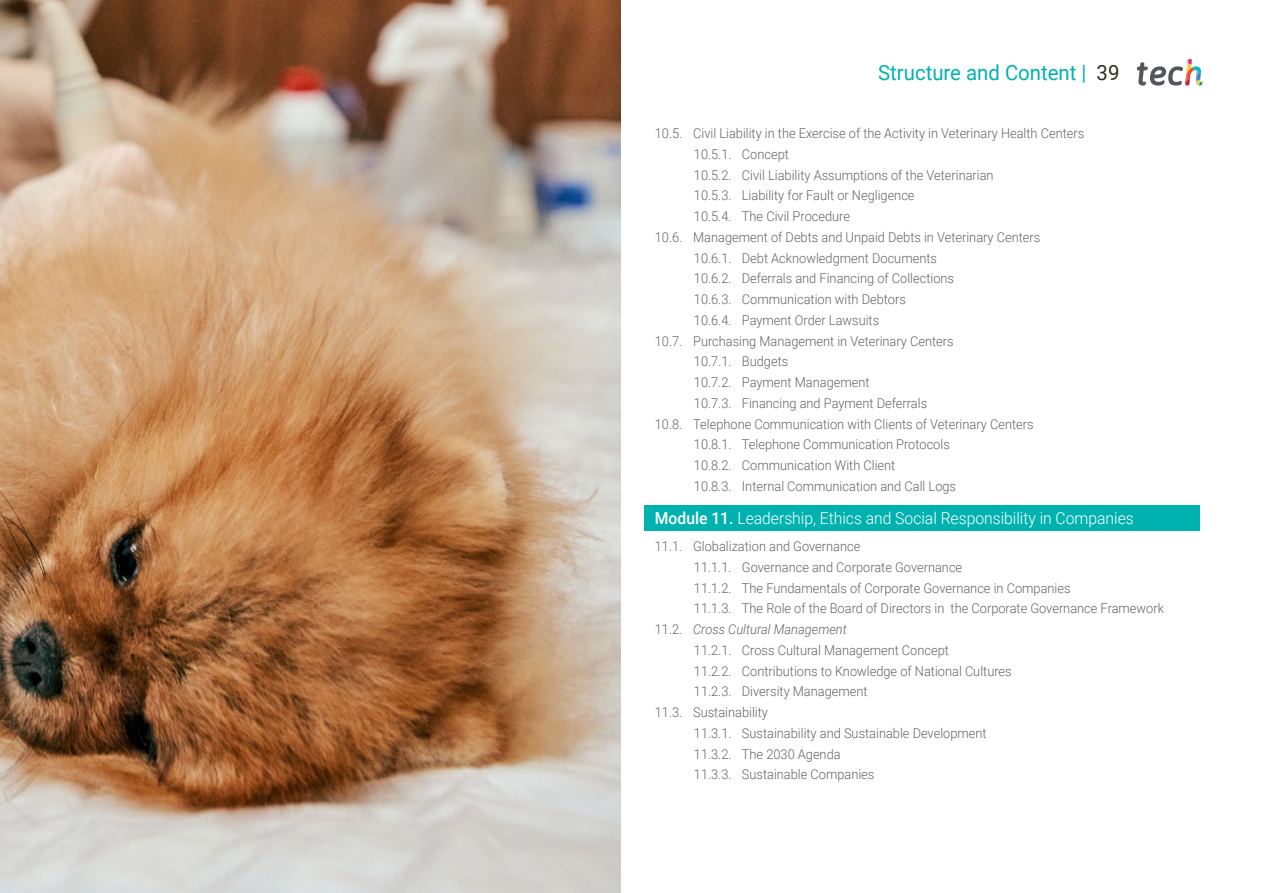
<style>
.page{position:relative;width:1263px;height:893px;background:#fff}
.page>*{position:absolute;margin:0;border:0;box-sizing:border-box;transform-origin:0 0}
.t1{font:21px "Roboto";color:#00b2af}
.t2{font:300 16.5px "Roboto";color:#fff;scale:.95 1}
.t3{font:300 13.5px "Roboto";color:#61646a;scale:.95 1}
.t4{font:italic 300 13.5px "Roboto";color:#61646a;scale:.95 1}
.s1{color:#312e20}
.s2{font-weight:500}
.s3{font-style:normal}
</style>
<div class="page">
<svg style="left:1137px;top:59px;width:65px;height:27px"></svg>
<img style="left:0;top:0;width:621px;height:893px">
<div style="left:644px;top:505px;width:555px;height:25px;background:#00b2af"></div>
<h1 class="t1" style="left:878px;top:57px;width:243px">Structure and Content | <span class="s1">39</span></h1>
<p class="t3" style="left:655px;top:124px;width:454px">10.5. Civil Liability in the Exercise of the Activity in Veterinary Health Centers</p>
<p class="t3" style="left:694px;top:145px;width:102px">10.5.1. Concept</p>
<p class="t3" style="left:694px;top:165px;width:317px">10.5.2. Civil Liability Assumptions of the Veterinarian</p>
<p class="t3" style="left:694px;top:186px;width:234px">10.5.3. Liability for Fault or Negligence</p>
<p class="t3" style="left:694px;top:207px;width:166px">10.5.4. The Civil Procedure</p>
<p class="t3" style="left:655px;top:228px;width:407px">10.6. Management of Debts and Unpaid Debts in Veterinary Centers</p>
<p class="t3" style="left:694px;top:248px;width:257px">10.6.1. Debt Acknowledgment Documents</p>
<p class="t3" style="left:694px;top:269px;width:275px">10.6.2. Deferrals and Financing of Collections</p>
<p class="t3" style="left:694px;top:290px;width:225px">10.6.3. Communication with Debtors</p>
<p class="t3" style="left:694px;top:311px;width:197px">10.6.4. Payment Order Lawsuits</p>
<p class="t3" style="left:655px;top:331px;width:316px">10.7. Purchasing Management in Veterinary Centers</p>
<p class="t3" style="left:694px;top:352px;width:101px">10.7.1. Budgets</p>
<p class="t3" style="left:694px;top:373px;width:187px">10.7.2. Payment Management</p>
<p class="t3" style="left:694px;top:394px;width:247px">10.7.3. Financing and Payment Deferrals</p>
<p class="t3" style="left:655px;top:414px;width:400px">10.8. Telephone Communication with Clients of Veterinary Centers</p>
<p class="t3" style="left:694px;top:435px;width:271px">10.8.1. Telephone Communication Protocols</p>
<p class="t3" style="left:694px;top:456px;width:214px">10.8.2. Communication With Client</p>
<p class="t3" style="left:694px;top:477px;width:278px">10.8.3. Internal Communication and Call Logs</p>
<p class="t2" style="left:655px;top:507px;width:505px"><span class="s2">Module 11.</span> Leadership, Ethics and Social Responsibility in Companies</p>
<p class="t3" style="left:655px;top:537px;width:218px">11.1. Globalization and Governance</p>
<p class="t3" style="left:694px;top:558px;width:284px">11.1.1. Governance and Corporate Governance</p>
<p class="t3" style="left:694px;top:578px;width:398px">11.1.2. The Fundamentals of Corporate Governance in Companies</p>
<p class="t3" style="left:694px;top:599px;width:496px">11.1.3. The Role of the Board of Directors in the Corporate Governance Framework</p>
<p class="t4" style="left:655px;top:620px;width:204px"><span class="s3">11.2.</span> Cross Cultural Management</p>
<p class="t3" style="left:694px;top:641px;width:270px">11.2.1. Cross Cultural Management Concept</p>
<p class="t3" style="left:694px;top:661px;width:336px">11.2.2. Contributions to Knowledge of National Cultures</p>
<p class="t3" style="left:694px;top:682px;width:184px">11.2.3. Diversity Management</p>
<p class="t3" style="left:655px;top:703px;width:121px">11.3. Sustainability</p>
<p class="t3" style="left:694px;top:724px;width:310px">11.3.1. Sustainability and Sustainable Development</p>
<p class="t3" style="left:694px;top:744px;width:156px">11.3.2. The 2030 Agenda</p>
<p class="t3" style="left:694px;top:765px;width:192px">11.3.3. Sustainable Companies</p>
</div>
